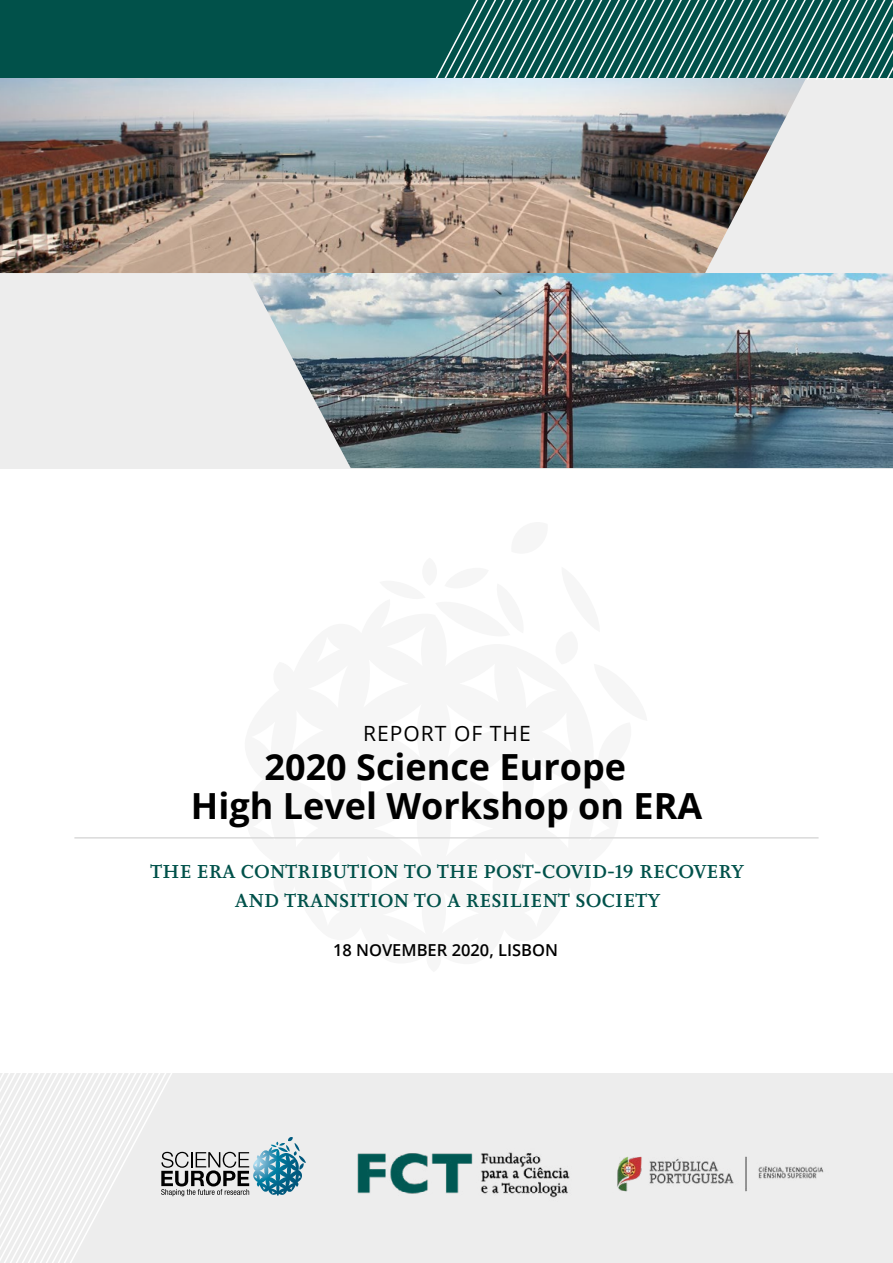
<style>
.page{position:relative;width:893px;height:1263px;background:#fff}
.page>*{position:absolute;margin:0;border:0;box-sizing:border-box;transform-origin:0 0}
.t1{font:700 36px/39px "Open Sans";color:#000;text-align:center}
.t2{font:21px "Open Sans";letter-spacing:.05em;color:#000}
.t3{font:500 19.5px/29.2px "Joanna Nova";color:#01514a;text-align:center}
.t4{font:600 16.5px "Open Sans";color:#000}
</style>
<div class="page">
<div style="left:0;top:1073px;width:893px;height:190px;background:#ededed"></div>
<div style="left:0;top:78px;width:893px;height:390px;background:#ededed"></div>
<div style="left:0;top:0;width:893px;height:78px;background:#01514a"></div>
<svg style="left:435px;top:0;width:458px;height:80px"></svg>
<img style="left:0;top:78px;width:806px;height:195px">
<img style="left:247px;top:273px;width:646px;height:195px">
<img style="left:357px;top:1152px;width:213px;height:46px">
<img style="left:617px;top:1156px;width:207px;height:36px">
<svg style="left:0;top:1073px;width:302px;height:190px"></svg>
<hr style="left:74px;top:837px;width:745px;height:2px;background:#dadada">
<p class="t2" style="left:363px;top:719px;width:169px">REPORT OF THE</p>
<h1 class="t1" style="left:191px;top:747px;width:513px">2020 Science Europe<br>High Level Workshop on ERA</h1>
<p class="t3" style="left:150px;top:856px;width:595px">THE ERA CONTRIBUTION TO THE POST-COVID-19 RECOVERY<br>AND TRANSITION TO A RESILIENT SOCIETY</p>
<p class="t4" style="left:333px;top:938px;width:226px">18 NOVEMBER 2020, LISBON</p>
</div>
